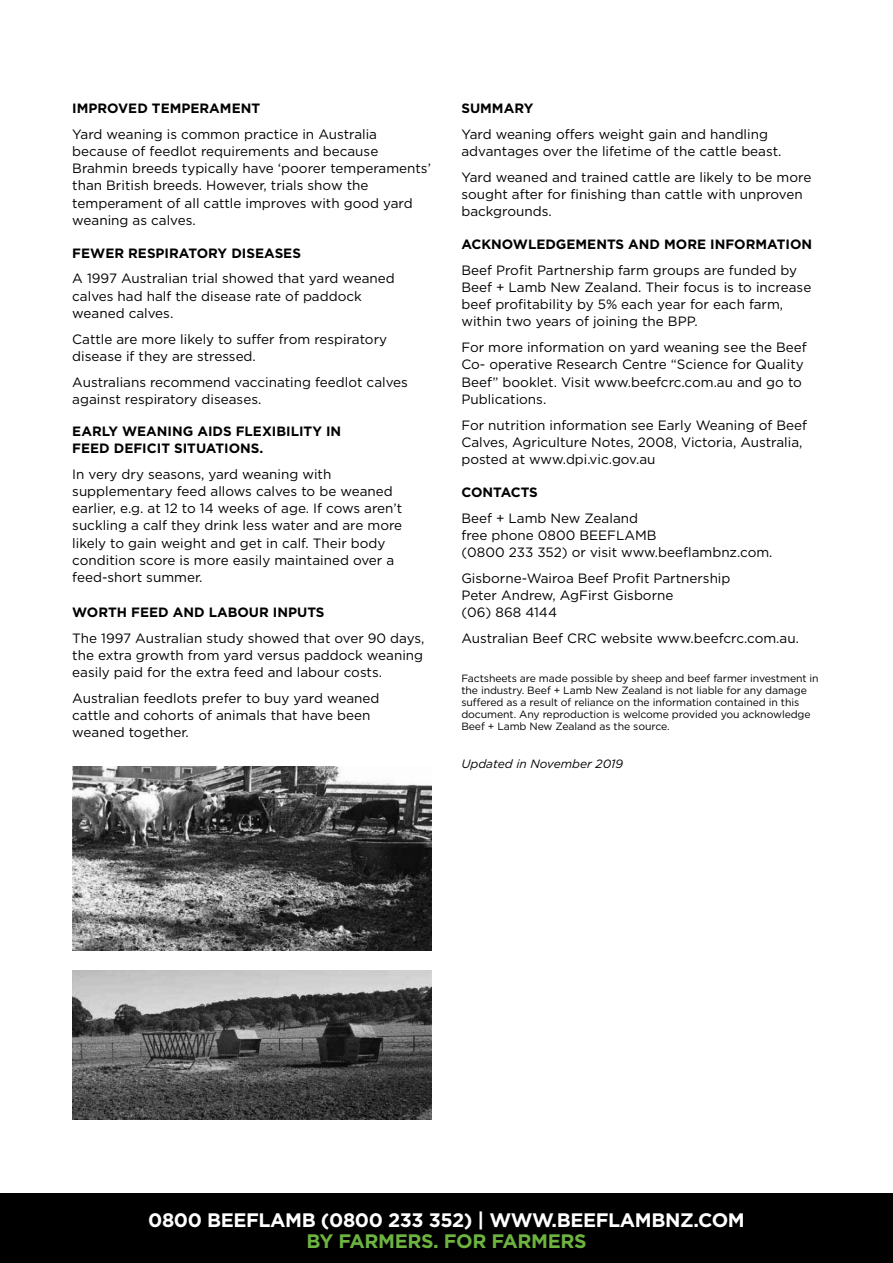
<style>
.page{position:relative;width:893px;height:1263px;background:#fff}
.page>*{position:absolute;margin:0;border:0;box-sizing:border-box;transform-origin:0 0}
.t1{font:700 19.5px "Gotham";letter-spacing:-.02em;color:#fff}
.t2{font:700 19.5px "Gotham";letter-spacing:-.02em;color:#6cb33f}
.t3{font:13.5px/17.2px "Gotham";color:#000}
.t4{font:700 13.5px/16.5px "Gotham";color:#000}
.t5{font:italic 12px "Gotham";color:#000}
.t6{font:10.5px/12px "Gotham";letter-spacing:-.01em;color:#000}
</style>
<div class="page">
<div style="left:0;top:1193px;width:893px;height:70px;background:#000"></div>
<img style="left:72px;top:767px;width:360px;height:184px">
<img style="left:72px;top:971px;width:360px;height:148px">
<p class="t4" style="left:72px;top:100px;width:189px">IMPROVED TEMPERAMENT</p>
<p class="t3" style="left:72px;top:125px;width:360px">Yard weaning is common practice in Australia because of feedlot requirements and because Brahmin breeds typically have ‘poorer temperaments’ than British breeds. However, trials show the temperament of all cattle improves with good yard weaning as calves.</p>
<p class="t4" style="left:72px;top:244px;width:230px">FEWER RESPIRATORY DISEASES</p>
<p class="t3" style="left:72px;top:270px;width:324px">A 1997 Australian trial showed that yard weaned calves had half the disease rate of paddock weaned calves.</p>
<p class="t3" style="left:72px;top:330px;width:316px">Cattle are more likely to suffer from respiratory disease if they are stressed.</p>
<p class="t3" style="left:72px;top:373px;width:337px">Australians recommend vaccinating feedlot calves against respiratory diseases.</p>
<p class="t4" style="left:72px;top:423px;width:270px">EARLY WEANING AIDS FLEXIBILITY IN<br>FEED DEFICIT SITUATIONS.</p>
<p class="t3" style="left:72px;top:465px;width:332px">In very dry seasons, yard weaning with supplementary feed allows calves to be weaned earlier, e.g. at 12 to 14 weeks of age. If cows aren’t suckling a calf they drink less water and are more likely to gain weight and get in calf. Their body condition score is more easily maintained over a feed-short summer.</p>
<p class="t4" style="left:72px;top:604px;width:254px">WORTH FEED AND LABOUR INPUTS</p>
<p class="t3" style="left:72px;top:629px;width:354px;text-align:justify">The 1997 Australian study showed that over 90 days, the extra growth from yard versus paddock weaning easily paid for the extra feed and labour costs.</p>
<p class="t3" style="left:72px;top:689px;width:309px">Australian feedlots prefer to buy yard weaned cattle and cohorts of animals that have been weaned together.</p>
<p class="t4" style="left:461px;top:100px;width:74px">SUMMARY</p>
<p class="t3" style="left:461px;top:125px;width:322px">Yard weaning offers weight gain and handling advantages over the lifetime of the cattle beast.</p>
<p class="t3" style="left:461px;top:168px;width:351px">Yard weaned and trained cattle are likely to be more sought after for finishing than cattle with unproven backgrounds.</p>
<p class="t4" style="left:461px;top:236px;width:352px">ACKNOWLEDGEMENTS AND MORE INFORMATION</p>
<p class="t3" style="left:461px;top:261px;width:351px">Beef Profit Partnership farm groups are funded by Beef + Lamb New Zealand. Their focus is to increase beef profitability by 5% each year for each farm, within two years of joining the BPP.</p>
<p class="t3" style="left:461px;top:338px;width:347px">For more information on yard weaning see the Beef Co- operative Research Centre “Science for Quality Beef” booklet. Visit www.beefcrc.com.au and go to Publications.</p>
<p class="t3" style="left:461px;top:416px;width:347px">For nutrition information see Early Weaning of Beef<br>Calves, Agriculture Notes, 2008, Victoria, Australia, posted at www.dpi.vic.gov.au</p>
<p class="t4" style="left:461px;top:484px;width:78px">CONTACTS</p>
<p class="t3" style="left:461px;top:509px;width:313px">Beef + Lamb New Zealand<br>free phone 0800 BEEFLAMB<br>(0800 233 352) or visit www.beeflambnz.com.</p>
<p class="t3" style="left:461px;top:569px;width:271px">Gisborne-Wairoa Beef Profit Partnership<br>Peter Andrew, AgFirst Gisborne<br>(06) 868 4144</p>
<p class="t3" style="left:461px;top:629px;width:339px">Australian Beef CRC website www.beefcrc.com.au.</p>
<p class="t6" style="left:461px;top:672px;width:359px">Factsheets are made possible by sheep and beef farmer investment in the industry. Beef + Lamb New Zealand is not liable for any damage suffered as a result of reliance on the information contained in this document. Any reproduction is welcome provided you acknowledge Beef + Lamb New Zealand as the source.</p>
<p class="t5" style="left:461px;top:756px;width:163px">Updated in November 2019</p>
<h1 class="t1" style="left:148px;top:1207px;width:598px">0800 BEEFLAMB (0800 233 352) | WWW.BEEFLAMBNZ.COM</h1>
<h1 class="t2" style="left:306px;top:1228px;width:282px">BY FARMERS. FOR FARMERS</h1>
</div>
